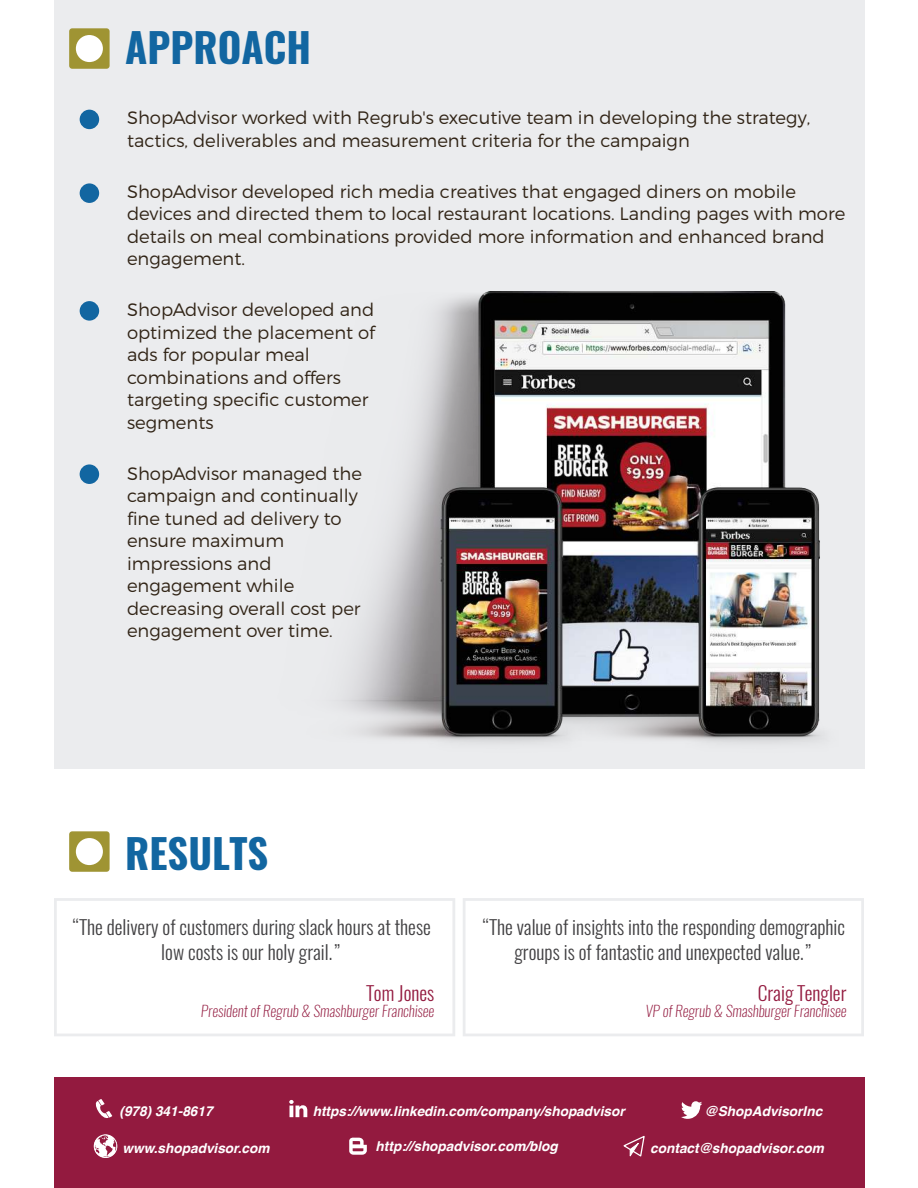
<style>
.page{position:relative;width:918px;height:1188px;background:#fff}
.page>*{position:absolute;margin:0;border:0;box-sizing:border-box;transform-origin:0 0}
.t1{font:700 40.5px "Oswald";color:#1266a1}
.t2{font:300 19.5px/25.5px "Oswald";color:#414042;text-align:center}
.t3{font:300 19.5px "Oswald";color:#931a3f}
.t4{font:300 18px/22.5px "Montserrat";color:#312416}
.t5{font:italic 200 15px "Oswald";color:#931a3f}
.t6{font:italic 700 13.65px "Helvetica";color:#fff}
</style>
<div class="page">
<div style="left:54px;top:0;width:810px;height:768px;background:#ebecee"></div>
<svg style="left:54px;top:898px;width:401px;height:138px"></svg>
<svg style="left:463px;top:898px;width:401px;height:138px"></svg>
<div style="left:69px;top:28px;width:41px;height:41px;background:#9f9433;border-radius:3px"></div>
<div style="left:76px;top:35px;width:27px;height:27px;background:#fff;border-radius:50%"></div>
<div style="left:69px;top:831px;width:41px;height:41px;background:#9f9433;border-radius:3px"></div>
<div style="left:76px;top:838px;width:27px;height:27px;background:#fff;border-radius:50%"></div>
<div style="left:80px;top:110px;width:19px;height:19px;background:#1266a1;border-radius:50%"></div>
<div style="left:80px;top:301px;width:19px;height:20px;background:#1266a1;border-radius:50%"></div>
<div style="left:80px;top:183px;width:19px;height:20px;background:#1266a1;border-radius:50%"></div>
<div style="left:80px;top:464px;width:19px;height:20px;background:#1266a1;border-radius:50%"></div>
<div style="left:54px;top:1077px;width:810px;height:111px;background:#931a3f"></div>
<svg style="left:289px;top:1100px;width:18px;height:17px"></svg>
<svg style="left:349px;top:1138px;width:18px;height:17px"></svg>
<svg style="left:681px;top:1101px;width:21px;height:18px"></svg>
<svg style="left:95px;top:1099px;width:17px;height:19px"></svg>
<svg style="left:623px;top:1136px;width:22px;height:21px"></svg>
<svg style="left:94px;top:1135px;width:23px;height:23px"></svg>
<img style="left:337px;top:291px;width:485px;height:452px">
<h1 class="t1" style="left:125px;top:31px;width:187px">APPROACH</h1>
<p class="t4" style="left:127px;top:108px;width:685px">ShopAdvisor worked with Regrub's executive team in developing the strategy, tactics, deliverables and measurement criteria for the campaign</p>
<p class="t4" style="left:127px;top:181px;width:720px">ShopAdvisor developed rich media creatives that engaged diners on mobile devices and directed them to local restaurant locations. Landing pages with more details on meal combinations provided more information and enhanced brand engagement.</p>
<p class="t4" style="left:127px;top:300px;width:250px">ShopAdvisor developed and optimized the placement of ads for popular meal combinations and offers targeting specific customer segments</p>
<p class="t4" style="left:127px;top:463px;width:237px">ShopAdvisor managed the campaign and continually fine tuned ad delivery to ensure maximum impressions and engagement while decreasing overall cost per engagement over time.</p>
<h1 class="t1" style="left:125px;top:837px;width:144px">RESULTS</h1>
<p class="t2" style="left:72px;top:916px;width:360px">“The delivery of customers during slack hours at these low costs is our holy grail.”</p>
<p class="t3" style="left:366px;top:984px;width:69px">Tom Jones</p>
<p class="t5" style="left:201px;top:1005px;width:235px">President of Regrub &amp; Smashburger Franchisee</p>
<p class="t2" style="left:482px;top:916px;width:365px">“The value of insights into the responding demographic groups is of fantastic and unexpected value.”</p>
<p class="t3" style="left:758px;top:984px;width:90px">Craig Tengler</p>
<p class="t5" style="left:645px;top:1005px;width:203px">VP of Regrub &amp; Smashburger Franchisee</p>
<p class="t6" style="left:120px;top:1106px;width:95px">(978) 341-8617</p>
<p class="t6" style="left:705px;top:1106px;width:119px">@ShopAdvisorInc</p>
<p class="t6" style="left:123px;top:1143px;width:149px">www.shopadvisor.com</p>
<p class="t6" style="left:650px;top:1143px;width:175px">contact@shopadvisor.com</p>
<p class="t6" style="left:313px;top:1106px;width:313px">https://www.linkedin.com/company/shopadvisor</p>
<p class="t6" style="left:376px;top:1141px;width:184px">http://shopadvisor.com/blog</p>
</div>
